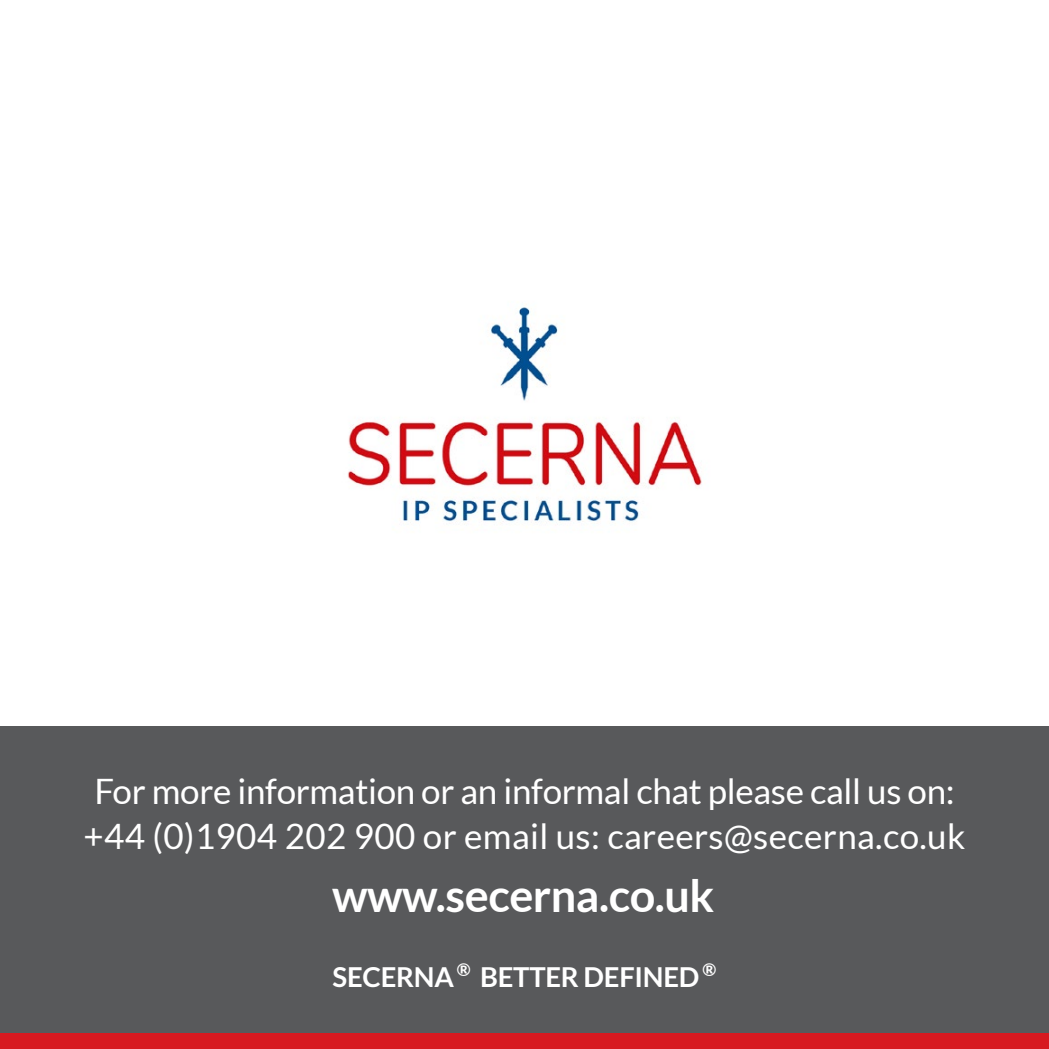
<style>
.page{position:relative;width:1049px;height:1049px;background:#fff}
.page>*{position:absolute;margin:0;border:0;box-sizing:border-box;transform-origin:0 0}
.t1{font:700 45px "Lato";letter-spacing:-.01em;color:#fff}
.t2{font:35px/45px "Lato";letter-spacing:-.01em;color:#fff;text-align:center}
.t3{font:700 27.5px "Lato";letter-spacing:-.01em;color:#fff}
</style>
<div class="page">
<div style="left:0;top:1033px;width:1049px;height:16px;background:#d71920"></div>
<div style="left:0;top:727px;width:1049px;height:306px;background:#58595b"></div>
<img style="left:348px;top:307px;width:354px;height:215px">
<p class="t2" style="left:84px;top:769px;width:883px">For more information or an informal chat please call us on: +44 (0)1904 202 900 or email us: careers@secerna.co.uk</p>
<p class="t1" style="left:332px;top:869px;width:384px">www.secerna.co.uk</p>
<p class="t3" style="left:333px;top:961px;width:385px">SECERNA <sup>®</sup> BETTER DEFINED <sup>®</sup></p>
</div>
